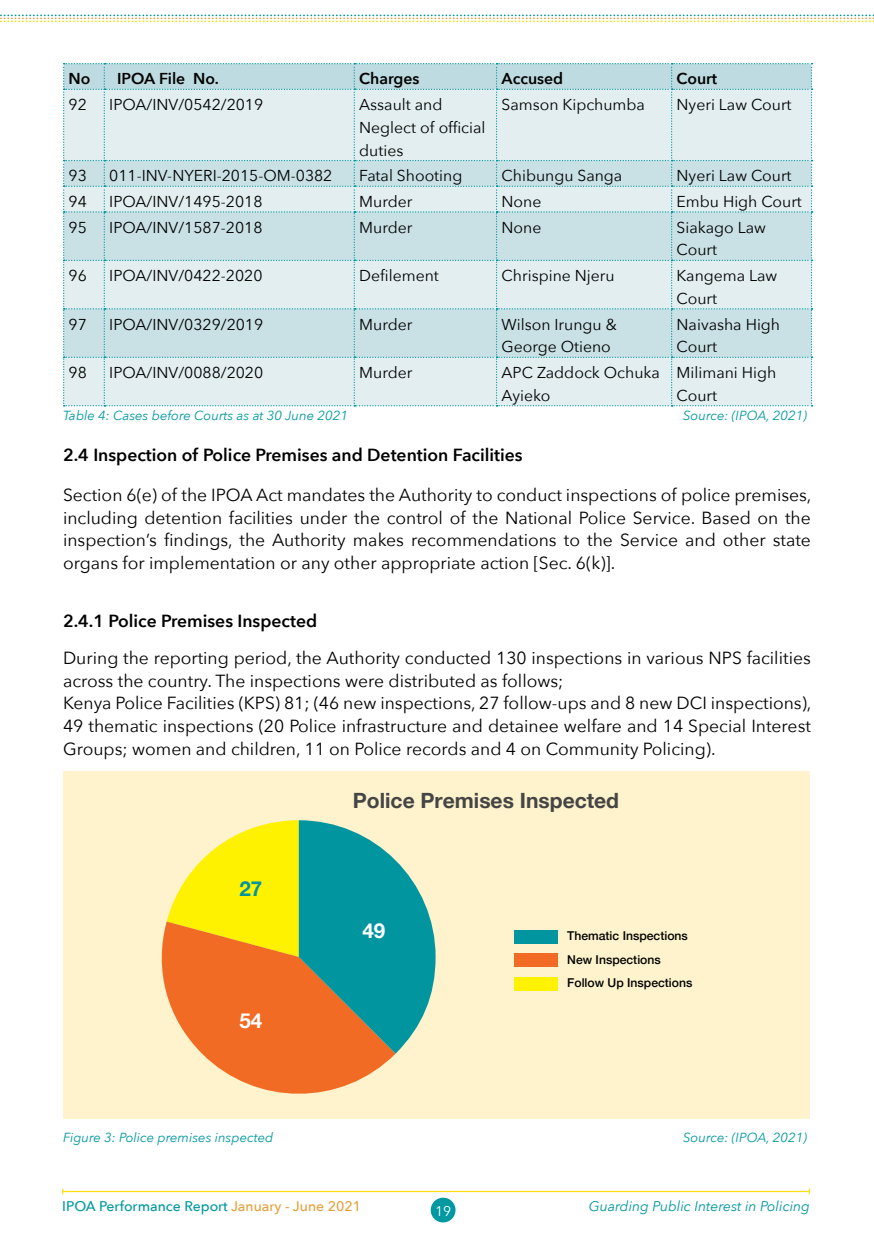
<style>
.page{position:relative;width:874px;height:1241px;background:#fff}
.page>*{position:absolute;margin:0;border:0;box-sizing:border-box;transform-origin:0 0}
.t1{font:700 21px "Helvetica Neue";color:#454545}
.t2{font:700 20.65px "Helvetica Neue";color:#fff}
.t3{font:700 20.65px "Helvetica Neue";color:#01959f}
.t4{font:17.5px/22.8px "Avenir Next";color:#000;text-align:justify}
.t5{font:600 17.5px "Avenir Next";color:#000}
.t6{font:15.75px/22.8px "Avenir Next";color:#000}
.t7{font:600 15.75px "Avenir Next";color:#000}
.t8{font:500 14px "Avenir Next";color:#0098a1}
.t9{font:italic 14px "Avenir Next";color:#0098a1}
.t10{font:14px "Avenir Next";color:#fff}
.t11{font:italic 13.12px "Avenir Next";color:#0098a1}
.t12{font:500 12.25px/23.1px "Helvetica Neue";color:#000}
.s1{color:#e6a13b}
</style>
<div class="page">
<div style="left:430px;top:1197px;width:25px;height:25px;background:#0098a1;border-radius:50%"></div>
<hr style="left:63px;top:1190px;width:746px;height:1px;background:#fede0c">
<svg style="left:0;top:14px;width:874px;height:8px"></svg>
<svg style="left:63px;top:63px;width:749px;height:343px;background:#d3e6e9"></svg>
<div style="left:63px;top:771px;width:746px;height:347px;background:#fef3cc"></div>
<div style="left:514px;top:929px;width:43px;height:14px;background:#01959f"></div>
<div style="left:514px;top:953px;width:43px;height:13px;background:#f16b24"></div>
<div style="left:514px;top:976px;width:43px;height:14px;background:#fff200"></div>
<svg style="left:161px;top:924px;width:234px;height:170px;fill:#f16b24"></svg>
<svg style="left:166px;top:820px;width:269px;height:233px;background:#9fa862"></svg>
<p class="t7" style="left:69px;top:65px;width:23px">No</p>
<p class="t7" style="left:117px;top:65px;width:103px">IPOA File No.</p>
<p class="t7" style="left:359px;top:65px;width:62px">Charges</p>
<p class="t7" style="left:501px;top:65px;width:63px">Accused</p>
<p class="t7" style="left:676px;top:65px;width:42px">Court</p>
<p class="t6" style="left:69px;top:92px;width:20px">92</p>
<p class="t6" style="left:109px;top:92px;width:155px">IPOA/INV/0542/2019</p>
<p class="t6" style="left:359px;top:92px;width:128px">Assault and<br>Neglect of official duties</p>
<p class="t6" style="left:501px;top:92px;width:145px">Samson Kipchumba</p>
<p class="t6" style="left:676px;top:92px;width:116px">Nyeri Law Court</p>
<p class="t6" style="left:69px;top:164px;width:20px">93</p>
<p class="t6" style="left:109px;top:164px;width:224px">011-INV-NYERI-2015-OM-0382</p>
<p class="t6" style="left:359px;top:164px;width:105px">Fatal Shooting</p>
<p class="t6" style="left:501px;top:164px;width:122px">Chibungu Sanga</p>
<p class="t6" style="left:676px;top:164px;width:116px">Nyeri Law Court</p>
<p class="t6" style="left:69px;top:189px;width:20px">94</p>
<p class="t6" style="left:109px;top:189px;width:155px">IPOA/INV/1495-2018</p>
<p class="t6" style="left:359px;top:189px;width:55px">Murder</p>
<p class="t6" style="left:501px;top:189px;width:41px">None</p>
<p class="t6" style="left:676px;top:189px;width:127px">Embu High Court</p>
<p class="t6" style="left:69px;top:215px;width:20px">95</p>
<p class="t6" style="left:109px;top:215px;width:155px">IPOA/INV/1587-2018</p>
<p class="t6" style="left:359px;top:215px;width:55px">Murder</p>
<p class="t6" style="left:501px;top:215px;width:41px">None</p>
<p class="t6" style="left:676px;top:215px;width:91px">Siakago Law<br>Court</p>
<p class="t6" style="left:69px;top:263px;width:20px">96</p>
<p class="t6" style="left:109px;top:263px;width:155px">IPOA/INV/0422-2020</p>
<p class="t6" style="left:359px;top:263px;width:81px">Defilement</p>
<p class="t6" style="left:501px;top:263px;width:114px">Chrispine Njeru</p>
<p class="t6" style="left:676px;top:263px;width:102px">Kangema Law<br>Court</p>
<p class="t6" style="left:69px;top:312px;width:20px">97</p>
<p class="t6" style="left:109px;top:312px;width:155px">IPOA/INV/0329/2019</p>
<p class="t6" style="left:359px;top:312px;width:55px">Murder</p>
<p class="t6" style="left:501px;top:312px;width:117px">Wilson Irungu &amp;<br>George Otieno</p>
<p class="t6" style="left:676px;top:312px;width:105px">Naivasha High<br>Court</p>
<p class="t6" style="left:69px;top:360px;width:20px">98</p>
<p class="t6" style="left:109px;top:360px;width:155px">IPOA/INV/0088/2020</p>
<p class="t6" style="left:359px;top:360px;width:55px">Murder</p>
<p class="t6" style="left:501px;top:360px;width:160px">APC Zaddock Ochuka<br>Ayieko</p>
<p class="t6" style="left:676px;top:360px;width:101px">Milimani High<br>Court</p>
<p class="t11" style="left:63px;top:404px;width:286px">Table 4: Cases before Courts as at 30 June 2021</p>
<p class="t11" style="left:682px;top:404px;width:125px">Source: (IPOA, 2021)</p>
<p class="t5" style="left:63px;top:439px;width:461px">2.4 Inspection of Police Premises and Detention Facilities</p>
<p class="t4" style="left:63px;top:482px;width:749px">Section 6(e) of the IPOA Act mandates the Authority to conduct inspections of police premises, including detention facilities under the control of the National Police Service. Based on the inspection’s findings, the Authority makes recommendations to the Service and other state organs for implementation or any other appropriate action [Sec. 6(k)].</p>
<p class="t5" style="left:63px;top:606px;width:255px">2.4.1 Police Premises Inspected</p>
<p class="t4" style="left:63px;top:645px;width:749px;text-align:left">During the reporting period, the Authority conducted 130 inspections in various NPS facilities across the country. The inspections were distributed as follows;<br>Kenya Police Facilities (KPS) 81; (46 new inspections, 27 follow-ups and 8 new DCI inspections), 49 thematic inspections (20 Police infrastructure and detainee welfare and 14 Special Interest Groups; women and children, 11 on Police records and 4 on Community Policing).</p>
<p class="t1" style="left:353px;top:784px;width:267px">Police Premises Inspected</p>
<p class="t3" style="left:239px;top:872px;width:24px">27</p>
<p class="t2" style="left:239px;top:1004px;width:24px">54</p>
<p class="t2" style="left:362px;top:914px;width:24px">49</p>
<p class="t12" style="left:567px;top:923px;width:127px">Thematic Inspections<br>New Inspections<br>Follow Up Inspections</p>
<p class="t11" style="left:63px;top:1125px;width:212px">Figure 3: Police premises inspected</p>
<p class="t11" style="left:682px;top:1125px;width:125px">Source: (IPOA, 2021)</p>
<p class="t8" style="left:62px;top:1193px;width:300px">IPOA Performance Report <span class="s1">January - June 2021</span></p>
<p class="t9" style="left:588px;top:1193px;width:222px">Guarding Public Interest in Policing</p>
<p class="t10" style="left:435px;top:1198px;width:18px">19</p>
</div>
